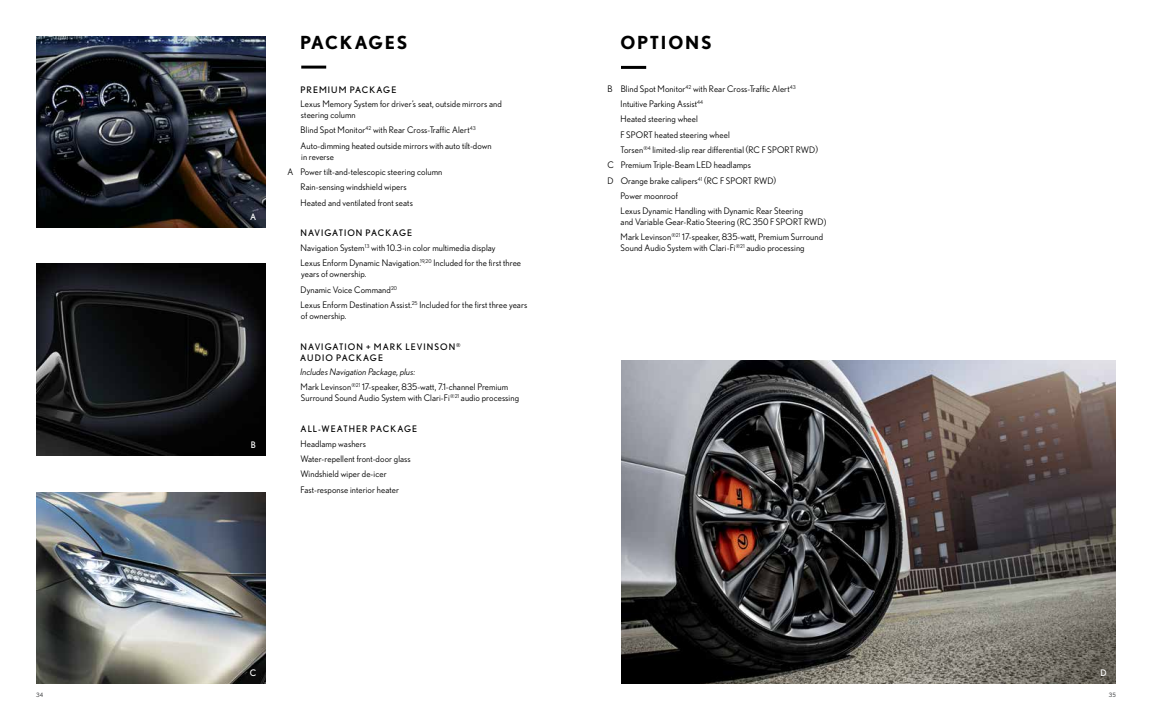
<style>
.page{position:relative;width:1152px;height:720px;background:#fff}
.page>*{position:absolute;margin:0;border:0;box-sizing:border-box;transform-origin:0 0}
.t1{font:700 18px "Nobel";letter-spacing:.1em;color:#000}
.t2{font:9px/15.3px "Nobel";letter-spacing:.01em;color:#000}
.t3{font:9px/11px "Nobel";letter-spacing:.11em;color:#000}
.t4{font:9px "Nobel";color:#fff}
.t5{font:6px "Nobel";color:#58595b}
.s1{font-style:inherit}
.s2{font-style:italic}
</style>
<div class="page">
<img style="left:36px;top:264px;width:230px;height:192px">
<img style="left:36px;top:492px;width:230px;height:192px">
<img style="left:36px;top:36px;width:230px;height:192px">
<img style="left:621px;top:360px;width:495px;height:324px">
<hr style="left:621px;top:66px;width:25px;height:3px;background:#000">
<hr style="left:301px;top:66px;width:25px;height:3px;background:#000">
<p class="t4" style="left:250px;top:211px;width:8px">A</p>
<p class="t4" style="left:251px;top:439px;width:7px">B</p>
<h1 class="t1" style="left:300px;top:32px;width:109px">PACKAGES</h1>
<p class="t3" style="left:301px;top:84px;width:97px">PREMIUM PACKAGE</p>
<p class="t2" style="left:301px;top:98px;width:203px;line-height:11px">Lexus Memory System for driver’s seat, outside mirrors and steering column</p>
<p class="t2" style="left:301px;top:123px;width:193px">Blind Spot Monitor<sup>42</sup> with Rear Cross-Traffic Alert<sup>43<br></sup>Auto-dimming heated outside mirrors with auto tilt-down</p>
<p class="t2" style="left:301px;top:149px;width:34px">in reverse</p>
<p class="t2" style="left:287px;top:164px;width:156px">A Power tilt-and-telescopic steering column</p>
<p class="t2" style="left:301px;top:179px;width:108px">Rain-sensing windshield wipers</p>
<p class="t2" style="left:301px;top:195px;width:114px">Heated and ventilated front seats</p>
<p class="t2" style="left:301px;top:226px;width:222px;line-height:15px"><span class="s1">NAVIGATION PACKAGE<br></span>Navigation System<sup>13</sup> with 10.3-in color multimedia display<br>Lexus Enform Dynamic Navigation.<sup>19,20</sup> Included for the first three</p>
<p class="t2" style="left:301px;top:266px;width:228px">years of ownership.<br>Dynamic Voice Command<sup>20<br></sup>Lexus Enform Destination Assist.<sup>25</sup> Included for the first three years</p>
<p class="t2" style="left:301px;top:308px;width:47px">of ownership.</p>
<p class="t3" style="left:300px;top:341px;width:162px">NAVIGATION + MARK LEVINSON<sup>®<br></sup>AUDIO PACKAGE</p>
<p class="t2" style="left:301px;top:364px;width:209px"><span class="s2">Includes Navigation Package, plus:<br></span>Mark Levinson<sup>®21</sup> 17-speaker, 835-watt, 7.1-channel Premium</p>
<p class="t2" style="left:301px;top:391px;width:220px">Surround Sound Audio System with Clari-Fi<sup>®21</sup> audio processing</p>
<p class="t3" style="left:301px;top:423px;width:118px">ALL-WEATHER PACKAGE</p>
<p class="t2" style="left:301px;top:436px;width:112px">Headlamp washers<br>Water-repellent front-door glass<br>Windshield wiper de-icer<br>Fast-response interior heater</p>
<h1 class="t1" style="left:621px;top:32px;width:93px">OPTIONS</h1>
<p class="t2" style="left:608px;top:81px;width:190px">B Blind Spot Monitor<sup>42</sup> with Rear Cross-Traffic Alert<sup>43</sup></p>
<p class="t2" style="left:621px;top:96px;width:84px">Intuitive Parking Assist<sup>44</sup></p>
<p class="t2" style="left:621px;top:111px;width:79px">Heated steering wheel</p>
<p class="t2" style="left:621px;top:127px;width:111px">F SPORT heated steering wheel</p>
<p class="t2" style="left:621px;top:142px;width:199px">Torsen<sup>®4</sup> limited-slip rear differential (RC F SPORT RWD)</p>
<p class="t2" style="left:608px;top:157px;width:145px">C Premium Triple-Beam LED headlamps</p>
<p class="t2" style="left:608px;top:173px;width:170px">D Orange brake calipers<sup>41</sup> (RC F SPORT RWD)</p>
<p class="t2" style="left:621px;top:188px;width:59px">Power moonroof</p>
<p class="t2" style="left:621px;top:203px;width:184px">Lexus Dynamic Handling with Dynamic Rear Steering</p>
<p class="t2" style="left:621px;top:214px;width:207px">and Variable Gear-Ratio Steering (RC 350 F SPORT RWD)<br>Mark Levinson<sup>®21</sup> 17-speaker, 835-watt, Premium Surround</p>
<p class="t2" style="left:621px;top:241px;width:185px">Sound Audio System with Clari-Fi<sup>®21</sup> audio processing</p>
<p class="t4" style="left:250px;top:667px;width:8px">C</p>
<p class="t4" style="left:1101px;top:667px;width:8px">D</p>
<p class="t5" style="left:36px;top:692px;width:9px">34</p>
<p class="t5" style="left:1109px;top:692px;width:9px">35</p>
</div>
